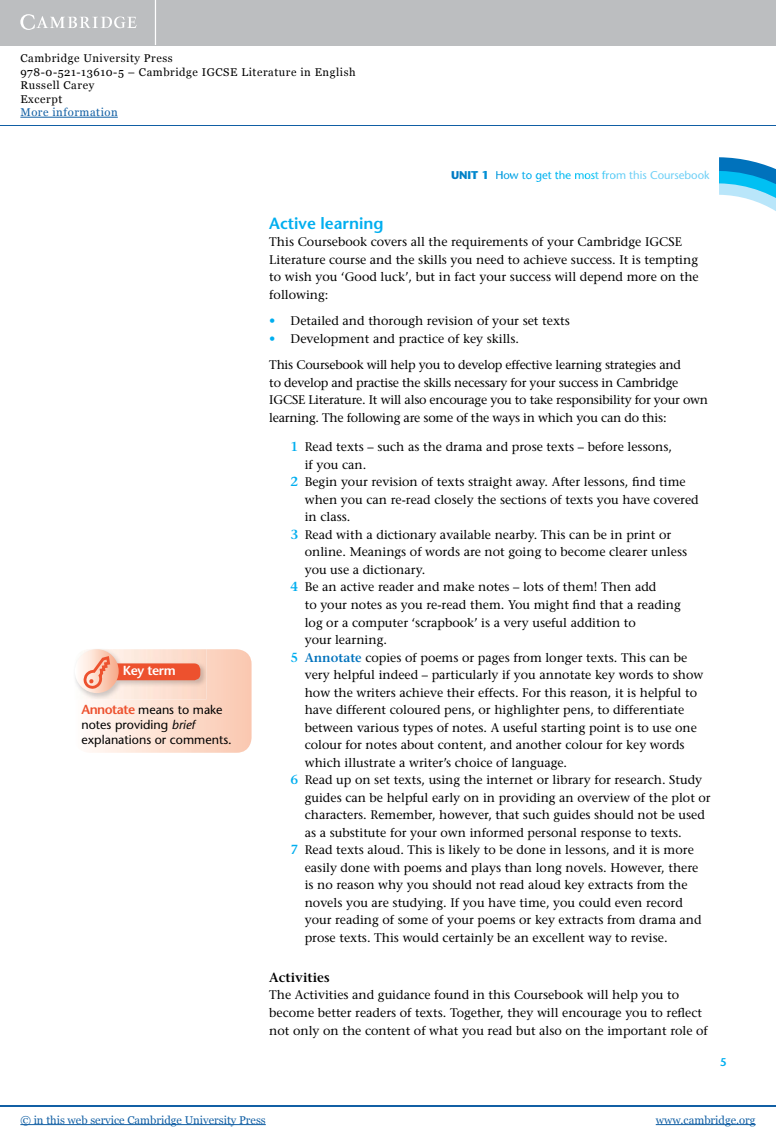
<style>
.page{position:relative;width:776px;height:1144px;background:#fff}
.page>*{position:absolute;margin:0;border:0;box-sizing:border-box;transform-origin:0 0}
.t1{font:600 16.25px "ITC Stone Sans";color:#00aeef}
.t2{font:600 13.12px "Stone Serif";color:#000}
.t3{font:600 13.12px "ITC Stone Sans";letter-spacing:-.03em;color:#fff}
.t4{font:12.5px/17.5px "Stone Serif";color:#000}
.t5{font:12.5px/17.5px "Stone Serif";letter-spacing:-.02em;color:#000}
.t6{font:12.5px/15px "Stone Sans";color:#000}
.t7{font:11.25px/13.4px "Georgia";letter-spacing:.05em;color:#000}
.t8{font:11.25px "Georgia";color:#115fa4}
.t9{font:11.25px "Stone Sans";color:#6dcff6}
.t10{font:11.25px "Georgia";letter-spacing:.05em;color:#115fa4}
.t11{font:600 11.25px "ITC Stone Sans";color:#00aeef}
.s1{font-weight:700;color:#007ac3}
.s2{font-weight:700;color:#0080c7}
.s3{font-weight:700;color:#0086cd}
.s4{font-weight:700;color:#008ed4}
.s5{color:#0098dd}
.s6{color:#009de1}
.s7{color:#00a0e3}
.s8{color:#00aaec}
.s9{color:#00b0f0}
.s10{color:#00b3f0}
.s11{color:#00b4f0}
.s12{color:#00b6f1}
.s13{color:#00b8f1}
.s14{color:#00bcf2}
.s15{color:#00c0f3}
.s16{color:#00c2f3}
.s17{color:#1fc4f4}
.s18{color:#3dc7f4}
.s19{color:#49c8f5}
.s20{color:#55caf5}
.s21{color:#65cef6}
.s22{font-family:"ITC Stone Sans";font-weight:600;font-size:13.12px;color:#ed512e}
.s23{font-style:italic}
.s24{color:#00aeef}
.s25{font-weight:600;font-size:13.12px;color:#00aeef}
.s26{font-weight:600;color:#0072bc}
</style>
<div class="page">
<div style="left:0;top:0;width:776px;height:45px;background:#bcbec0"></div>
<hr style="left:155px;top:0;width:1px;height:45px;background:#fff">
<svg style="left:20px;top:14px;width:117px;height:16px"></svg>
<hr style="left:20px;top:117px;width:98px;height:1px;background:#115fa4">
<hr style="left:0;top:125px;width:776px;height:1px;background:#115fa4">
<hr style="left:0;top:1104px;width:776px;height:1px;background:#115fa4">
<hr style="left:20px;top:1124px;width:246px;height:1px;background:#115fa4">
<hr style="left:656px;top:1124px;width:100px;height:1px;background:#115fa4">
<svg style="left:719px;top:157px;width:57px;height:54px"></svg>
<svg style="left:75px;top:649px;width:177px;height:103px;background:#f9d1c1"></svg>
<p class="t7" style="left:20px;top:52px;width:337px">Cambridge University Press<br>978-0-521-13610-5 – Cambridge IGCSE Literature in English<br>Russell Carey<br>Excerpt</p>
<p class="t10" style="left:20px;top:105px;width:99px">More information</p>
<p class="t9" style="left:451px;top:168px;width:260px"><span class="s1">U</span><span class="s2">N</span><span class="s3">IT</span> <span class="s4">1</span> <span class="s5">H</span><span class="s6">o</span><span class="s7">w</span> <span class="s8">to</span> <span class="s9">g</span><span class="s10">e</span><span class="s11">t</span> <span class="s12">t</span><span class="s13">he</span> <span class="s14">m</span><span class="s15">o</span><span class="s16">s</span><span class="s17">t</span> <span class="s18">f</span><span class="s19">r</span><span class="s20">o</span><span class="s21">m</span> this Coursebook</p>
<p class="t3" style="left:123px;top:662px;width:55px">Key term</p>
<p class="t6" style="left:81px;top:701px;width:152px"><span class="s22">Annotate</span> means to make notes providing <span class="s23">brief </span>explanations or comments.</p>
<h1 class="t1" style="left:269px;top:213px;width:116px">Active learning</h1>
<p class="t4" style="left:269px;top:233px;width:431px">This Coursebook covers all the requirements of your Cambridge IGCSE Literature course and the skills you need to achieve success. It is tempting to wish you ‘Good luck’, but in fact your success will depend more on the following:</p>
<p class="t4" style="left:269px;top:312px;width:302px"><span class="s24">•</span> Detailed and thorough revision of your set texts</p>
<p class="t5" style="left:269px;top:325px;width:413px;line-height:26px"><span class="s24">•</span> Development and practice of key skills.<br>This Coursebook will help you to develop effective learning strategies and</p>
<p class="t5" style="left:269px;top:373px;width:440px">to develop and practise the skills necessary for your success in Cambridge<br>IGCSE Literature. It will also encourage you to take responsibility for your own learning. The following are some of the ways in which you can do this:</p>
<p class="t4" style="left:291px;top:438px;width:383px"><span class="s25">1</span> Read texts – such as the drama and prose texts – before lessons,</p>
<p class="t4" style="left:305px;top:455px;width:63px">if you can.</p>
<p class="t4" style="left:291px;top:473px;width:397px"><span class="s25">2</span> Begin your revision of texts straight away. After lessons, find time</p>
<p class="t4" style="left:305px;top:490px;width:396px">when you can re-read closely the sections of texts you have covered</p>
<p class="t4" style="left:305px;top:508px;width:47px">in class.</p>
<p class="t4" style="left:291px;top:525px;width:382px"><span class="s25">3</span> Read with a dictionary available nearby. This can be in print or</p>
<p class="t4" style="left:305px;top:543px;width:384px">online. Meanings of words are not going to become clearer unless</p>
<p class="t4" style="left:305px;top:560px;width:122px">you use a dictionary.</p>
<p class="t4" style="left:291px;top:578px;width:367px"><span class="s25">4</span> Be an active reader and make notes – lots of them! Then add</p>
<p class="t4" style="left:305px;top:595px;width:378px">to your notes as you re-read them. You might find that a reading</p>
<p class="t4" style="left:305px;top:613px;width:333px">log or a computer ‘scrapbook’ is a very useful addition to</p>
<p class="t4" style="left:305px;top:630px;width:84px">your learning.</p>
<p class="t4" style="left:291px;top:648px;width:398px"><span class="s25">5</span> <span class="s26">Annotate</span> copies of poems or pages from longer texts. This can be</p>
<p class="t4" style="left:305px;top:665px;width:400px">very helpful indeed – particularly if you annotate key words to show</p>
<p class="t4" style="left:305px;top:683px;width:394px">how the writers achieve their effects. For this reason, it is helpful to</p>
<p class="t4" style="left:305px;top:700px;width:381px">have different coloured pens, or highlighter pens, to differentiate</p>
<p class="t4" style="left:305px;top:718px;width:394px">between various types of notes. A useful starting point is to use one</p>
<p class="t4" style="left:305px;top:735px;width:381px">colour for notes about content, and another colour for key words</p>
<p class="t4" style="left:305px;top:753px;width:264px">which illustrate a writer’s choice of language.</p>
<p class="t4" style="left:291px;top:770px;width:413px"><span class="s25">6</span> Read up on set texts, using the internet or library for research. Study</p>
<p class="t4" style="left:305px;top:788px;width:408px">guides can be helpful early on in providing an overview of the plot or</p>
<p class="t4" style="left:305px;top:805px;width:402px">characters. Remember, however, that such guides should not be used</p>
<p class="t4" style="left:305px;top:823px;width:378px">as a substitute for your own informed personal response to texts.</p>
<p class="t4" style="left:291px;top:840px;width:405px"><span class="s25">7</span> Read texts aloud. This is likely to be done in lessons, and it is more</p>
<p class="t4" style="left:305px;top:858px;width:395px">easily done with poems and plays than long novels. However, there</p>
<p class="t4" style="left:305px;top:875px;width:384px">is no reason why you should not read aloud key extracts from the</p>
<p class="t4" style="left:305px;top:893px;width:380px">novels you are studying. If you have time, you could even record</p>
<p class="t4" style="left:305px;top:910px;width:399px">your reading of some of your poems or key extracts from drama and</p>
<p class="t4" style="left:305px;top:928px;width:364px">prose texts. This would certainly be an excellent way to revise.</p>
<p class="t2" style="left:269px;top:969px;width:62px">Activities</p>
<p class="t4" style="left:269px;top:986px;width:440px">The Activities and guidance found in this Coursebook will help you to become better readers of texts. Together, they will encourage you to reflect not only on the content of what you read but also on the important role of</p>
<p class="t11" style="left:720px;top:1055px;width:8px">5</p>
<p class="t8" style="left:20px;top:1112px;width:247px">© in this web service Cambridge University Press</p>
<p class="t8" style="left:656px;top:1112px;width:101px">www.cambridge.org</p>
</div>
